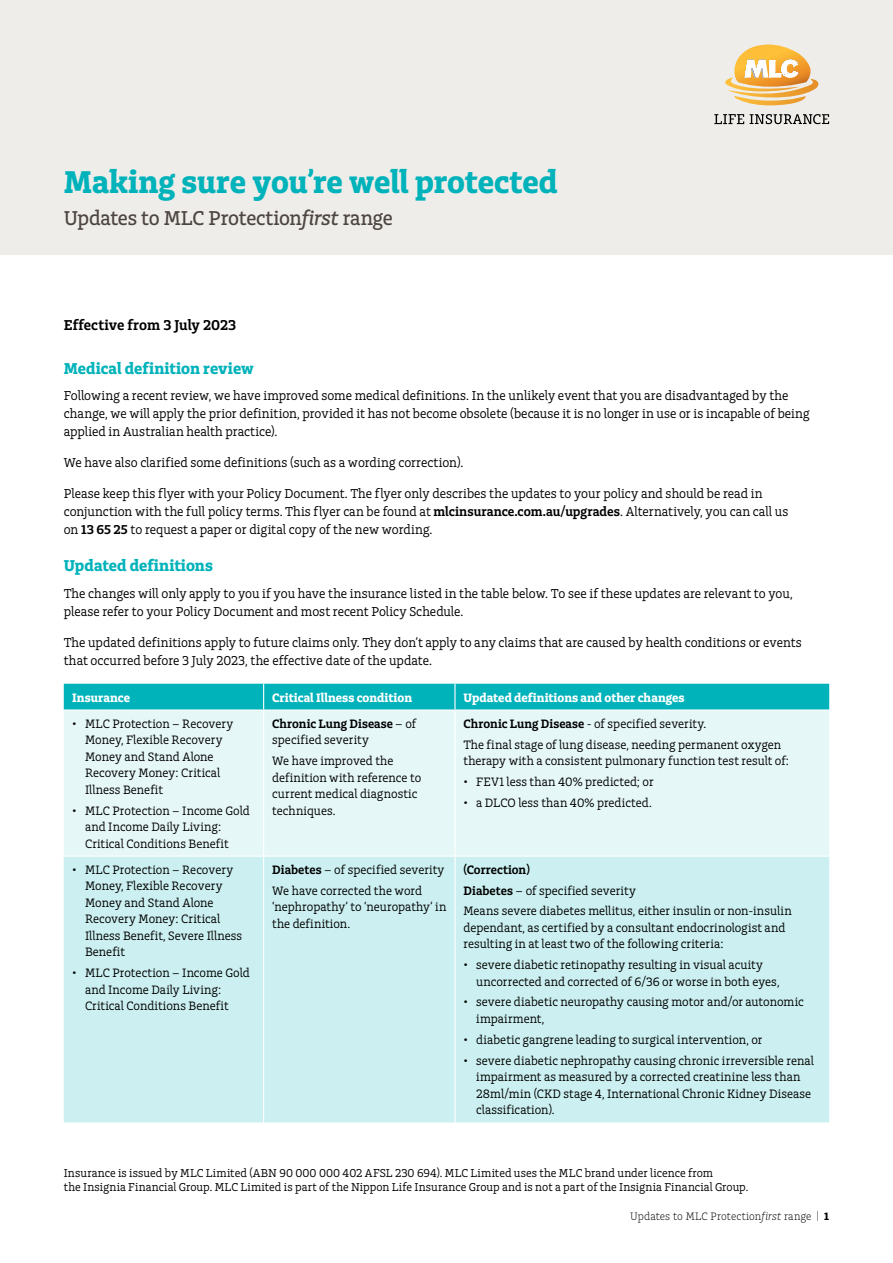
<style>
.page{position:relative;width:893px;height:1263px;background:#fff}
.page>*{position:absolute;margin:0;border:0;box-sizing:border-box;transform-origin:0 0}
.t1{font:33px "Charlie Std Bld";letter-spacing:-.005em;color:#00b2ba}
.t2{font:21px "Charlie Std Med";letter-spacing:-.01em;color:#4d4540}
.t3{font:16.5px "Charlie Std Bld";letter-spacing:.005em;color:#00b2ba}
.t4{font:15px "Charlie Std Sm Bld";color:#000}
.t5{font:13.5px/18px "Charlie Std";color:#000}
.t6{font:12.75px/16.5px "Charlie Std";letter-spacing:.005em;color:#000}
.t7{font:12.75px "Charlie Std Bld";color:#fff}
.t8{font:12.75px "Charlie Std Sm Bld";color:#000}
.t9{font:12px/14.2px "Charlie Std";letter-spacing:.01em;color:#000}
.t10{font:300 11.25px "Charlie Std";letter-spacing:.01em;color:#000}
.s1{font-family:"Charlie Std Med Ita"}
.s2{font-family:"Charlie Std Sm Bld"}
.s3{font-family:"Charlie Std"}
.s4{font-style:italic}
.s5{font-family:"Charlie Std Bld";font-weight:400}
</style>
<div class="page">
<div style="left:0;top:0;width:893px;height:255px;background:#efedea"></div>
<div style="left:64px;top:711px;width:765px;height:144px;background:#e6f7f8"></div>
<div style="left:64px;top:857px;width:765px;height:265px;background:#ccf0f1"></div>
<div style="left:64px;top:684px;width:765px;height:25px;background:#00b2ba"></div>
<hr style="left:454px;top:684px;width:2px;height:25px;background:#fff">
<hr style="left:263px;top:711px;width:1px;height:144px;background:#fff">
<hr style="left:454px;top:711px;width:2px;height:144px;background:#fff">
<hr style="left:263px;top:857px;width:1px;height:265px;background:#fff">
<hr style="left:454px;top:857px;width:2px;height:265px;background:#fff">
<svg style="left:714px;top:114px;width:30px;height:10px"></svg>
<svg style="left:750px;top:114px;width:79px;height:10px"></svg>
<svg style="left:725px;top:45px;width:94px;height:61px"></svg>
<h1 class="t1" style="left:64px;top:160px;width:495px">Making sure you’re well protected</h1>
<h2 class="t2" style="left:64px;top:206px;width:330px">Updates to MLC Protection<span class="s1">first</span> range</h2>
<p class="t4" style="left:64px;top:315px;width:174px">Effective from 3 July 2023</p>
<p class="t3" style="left:64px;top:357px;width:192px">Medical definition review</p>
<p class="t5" style="left:64px;top:386px;width:747px">Following a recent review, we have improved some medical definitions. In the unlikely event that you are disadvantaged by the change, we will apply the prior definition, provided it has not become obsolete (because it is no longer in use or is incapable of being applied in Australian health practice).</p>
<p class="t5" style="left:64px;top:453px;width:401px">We have also clarified some definitions (such as a wording correction).</p>
<p class="t5" style="left:64px;top:484px;width:726px">Please keep this flyer with your Policy Document. The flyer only describes the updates to your policy and should be read in conjunction with the full policy terms. This flyer can be found at <span class="s2">mlcinsurance.com.au/upgrades</span>. Alternatively, you can call us on <span class="s2">13 65 25</span> to request a paper or digital copy of the new wording.</p>
<p class="t3" style="left:64px;top:555px;width:151px">Updated definitions</p>
<p class="t5" style="left:64px;top:584px;width:730px">The changes will only apply to you if you have the insurance listed in the table below. To see if these updates are relevant to you, please refer to your Policy Document and most recent Policy Schedule.</p>
<p class="t5" style="left:64px;top:633px;width:739px">The updated definitions apply to future claims only. They don’t apply to any claims that are caused by health conditions or events that occurred before 3 July 2023, the effective date of the update.</p>
<p class="t7" style="left:72px;top:689px;width:59px">Insurance</p>
<p class="t7" style="left:272px;top:689px;width:141px">Critical Illness condition</p>
<p class="t7" style="left:463px;top:689px;width:223px">Updated definitions and other changes</p>
<p class="t6" style="left:85px;top:715px;width:150px;text-indent:-13px">• MLC Protection – Recovery<br>Money, Flexible Recovery<br>Money and Stand Alone<br>Recovery Money: Critical<br>Illness Benefit</p>
<p class="t6" style="left:85px;top:802px;width:166px;text-indent:-13px">• MLC Protection – Income Gold and Income Daily Living:<br>Critical Conditions Benefit</p>
<p class="t8" style="left:272px;top:715px;width:146px">Chronic Lung Disease <span class="s3">– of</span></p>
<p class="t6" style="left:272px;top:730px;width:123px;line-height:20.7px">specified severity<br>We have improved the</p>
<p class="t6" style="left:272px;top:769px;width:151px">definition with reference to current medical diagnostic techniques.</p>
<p class="t6" style="left:463px;top:713px;width:319px;line-height:20.7px"><span class="s2">Chronic Lung Disease</span> - of specified severity.<br>The final stage of lung disease, needing permanent oxygen</p>
<p class="t6" style="left:463px;top:752px;width:327px">therapy with a consistent pulmonary function test result of:</p>
<p class="t6" style="left:463px;top:773px;width:192px">• FEV1 less than 40% predicted; or</p>
<p class="t6" style="left:463px;top:794px;width:190px">• a DLCO less than 40% predicted.</p>
<p class="t6" style="left:85px;top:861px;width:159px;text-indent:-13px">• MLC Protection – Recovery<br>Money, Flexible Recovery<br>Money and Stand Alone<br>Recovery Money: Critical<br>Illness Benefit, Severe Illness<br>Benefit</p>
<p class="t6" style="left:85px;top:964px;width:166px;text-indent:-13px">• MLC Protection – Income Gold and Income Daily Living:<br>Critical Conditions Benefit</p>
<p class="t6" style="left:272px;top:859px;width:174px;line-height:20.7px"><span class="s2">Diabetes</span> – of specified severity<br>We have corrected the word</p>
<p class="t6" style="left:272px;top:899px;width:176px">‘nephropathy’ to ‘neuropathy’ in the definition.</p>
<p class="t8" style="left:463px;top:861px;width:68px">(Correction)</p>
<p class="t6" style="left:463px;top:880px;width:330px;line-height:20.7px"><span class="s2">Diabetes</span> – of specified severity<br>Means severe diabetes mellitus, either insulin or non-insulin</p>
<p class="t6" style="left:463px;top:919px;width:323px">dependant, as certified by a consultant endocrinologist and resulting in at least two of the following criteria:</p>
<p class="t6" style="left:476px;top:957px;width:305px;text-indent:-13px">• severe diabetic retinopathy resulting in visual acuity uncorrected and corrected of 6/36 or worse in both eyes,</p>
<p class="t6" style="left:476px;top:994px;width:329px;text-indent:-13px">• severe diabetic neuropathy causing motor and/or autonomic impairment,</p>
<p class="t6" style="left:463px;top:1031px;width:301px">• diabetic gangrene leading to surgical intervention, or</p>
<p class="t6" style="left:476px;top:1052px;width:339px;text-indent:-13px">• severe diabetic nephropathy causing chronic irreversible renal impairment as measured by a corrected creatinine less than 28ml/min (CKD stage 4, International Chronic Kidney Disease classification).</p>
<p class="t9" style="left:64px;top:1165px;width:686px">Insurance is issued by MLC Limited (ABN 90 000 000 402 AFSL 230 694). MLC Limited uses the MLC brand under licence from<br>the Insignia Financial Group. MLC Limited is part of the Nippon Life Insurance Group and is not a part of the Insignia Financial Group.</p>
<p class="t10" style="left:630px;top:1210px;width:200px">Updates to MLC Protection<span class="s4">first</span> range | <span class="s5">1</span></p>
</div>
